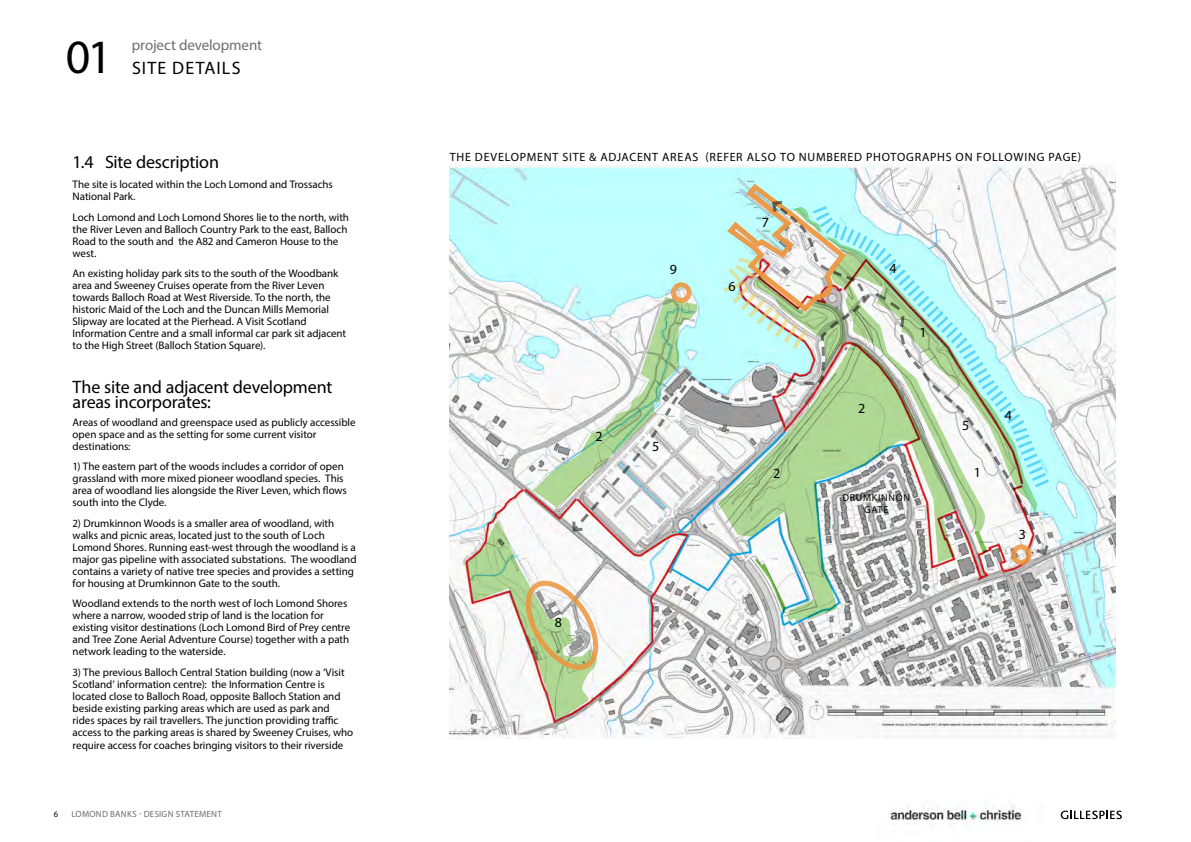
<style>
.page{position:relative;width:1191px;height:842px;background:#fff}
.page>*{position:absolute;margin:0;border:0;box-sizing:border-box;transform-origin:0 0}
.t1{font:48px "Myriad Pro";color:#000}
.t2{font:18px/15px "Myriad Pro";letter-spacing:-.01em;color:#000}
.t3{font:18px "Myriad Pro";letter-spacing:.065em;color:#000}
.t4{font:15px "Myriad Pro";letter-spacing:-.005em;color:#6d6e71}
.t5{font:14px "Myriad Pro";color:#000}
.t6{font:12px "Myriad Pro";letter-spacing:.06em;color:#000}
.t7{font:11px/12px "Myriad Pro";letter-spacing:-.005em;color:#000}
.t8{font:10px/12px "Myriad Pro";letter-spacing:.075em;color:#000;text-align:center}
.t9{font:9px "Myriad Pro";letter-spacing:.025em;color:#6d6e71}
.t10{font:8.5px "Myriad Pro";color:#000}
</style>
<div class="page">
<svg style="left:1060px;top:811px;width:61px;height:8px"></svg>
<img style="left:890px;top:805px;width:132px;height:20px">
<img style="left:449px;top:165px;width:666px;height:573px">
<svg style="left:1024px;top:514px;width:25px;height:42px"></svg>
<svg style="left:889px;top:534px;width:67px;height:88px"></svg>
<img style="left:889px;top:490px;width:148px;height:44px">
<svg style="left:974px;top:532px;width:13px;height:21px"></svg>
<div style="left:1011px;top:544px;width:20px;height:21px;border:5px solid #ee953c;border-radius:50%"></div>
<svg style="left:889px;top:204px;width:162px;height:286px"></svg>
<img style="left:467px;top:183px;width:422px;height:538px">
<div style="left:671px;top:282px;width:20px;height:21px;border:5px solid #ee953c;border-radius:50%"></div>
<h1 class="t1" style="left:66px;top:28px;width:48px">01</h1>
<h3 class="t4" style="left:132px;top:36px;width:132px">project development</h3>
<h2 class="t3" style="left:132px;top:57px;width:110px">SITE DETAILS</h2>
<h2 class="t2" style="left:73px;top:154px;width:148px">1.4 Site description</h2>
<p class="t7" style="left:73px;top:178px;width:262px">The site is located within the Loch Lomond and Trossachs<br>National Park.</p>
<p class="t7" style="left:73px;top:211px;width:278px">Loch Lomond and Loch Lomond Shores lie to the north, with the River Leven and Balloch Country Park to the east, Balloch Road to the south and the A82 and Cameron House to the west.</p>
<p class="t7" style="left:73px;top:267px;width:275px">An existing holiday park sits to the south of the Woodbank area and Sweeney Cruises operate from the River Leven towards Balloch Road at West Riverside. To the north, the historic Maid of the Loch and the Duncan Mills Memorial Slipway are located at the Pierhead. A Visit Scotland Information Centre and a small informal car park sit adjacent to the High Street (Balloch Station Square).</p>
<h2 class="t2" style="left:73px;top:379px;width:261px">The site and adjacent development areas incorporates:</h2>
<p class="t7" style="left:73px;top:416px;width:285px">Areas of woodland and greenspace used as publicly accessible open space and as the setting for some current visitor destinations:</p>
<p class="t7" style="left:73px;top:460px;width:276px">1) The eastern part of the woods includes a corridor of open grassland with more mixed pioneer woodland species. This area of woodland lies alongside the River Leven, which flows south into the Clyde.</p>
<p class="t7" style="left:73px;top:517px;width:285px">2) Drumkinnon Woods is a smaller area of woodland, with walks and picnic areas, located just to the south of Loch Lomond Shores. Running east-west through the woodland is a major gas pipeline with associated substations. The woodland contains a variety of native tree species and provides a setting for housing at Drumkinnon Gate to the south.</p>
<p class="t7" style="left:73px;top:597px;width:279px">Woodland extends to the north west of loch Lomond Shores where a narrow, wooded strip of land is the location for existing visitor destinations (Loch Lomond Bird of Prey centre and Tree Zone Aerial Adventure Course) together with a path network leading to the waterside.</p>
<p class="t7" style="left:73px;top:666px;width:282px">3) The previous Balloch Central Station building (now a ‘Visit Scotland’ information centre): the Information Centre is located close to Balloch Road, opposite Balloch Station and beside existing parking areas which are used as park and rides spaces by rail travellers. The junction providing traffic access to the parking areas is shared by Sweeney Cruises, who</p>
<p class="t7" style="left:73px;top:739px;width:272px">require access for coaches bringing visitors to their riverside</p>
<p class="t10" style="left:54px;top:809px;width:6px">6</p>
<p class="t9" style="left:71px;top:809px;width:152px">LOMOND BANKS - DESIGN STATEMENT</p>
<p class="t6" style="left:450px;top:150px;width:633px">THE DEVELOPMENT SITE &amp; ADJACENT AREAS (REFER ALSO TO NUMBERED PHOTOGRAPHS ON FOLLOWING PAGE)</p>
<p class="t5" style="left:669px;top:261px;width:9px">9</p>
<p class="t5" style="left:728px;top:278px;width:9px">6</p>
<p class="t5" style="left:762px;top:213px;width:9px">7</p>
<p class="t5" style="left:595px;top:428px;width:9px">2</p>
<p class="t5" style="left:652px;top:438px;width:9px">5</p>
<p class="t5" style="left:555px;top:614px;width:9px">8</p>
<p class="t5" style="left:773px;top:465px;width:9px">2</p>
<p class="t5" style="left:889px;top:260px;width:9px">4</p>
<p class="t5" style="left:919px;top:324px;width:9px">1</p>
<p class="t5" style="left:858px;top:399px;width:9px">2</p>
<p class="t8" style="left:842px;top:491px;width:69px">DRUMKINNON<br>GATE</p>
<p class="t5" style="left:962px;top:417px;width:9px">5</p>
<p class="t5" style="left:974px;top:464px;width:9px">1</p>
<p class="t5" style="left:1004px;top:407px;width:9px">4</p>
<p class="t5" style="left:1019px;top:526px;width:9px">3</p>
</div>
